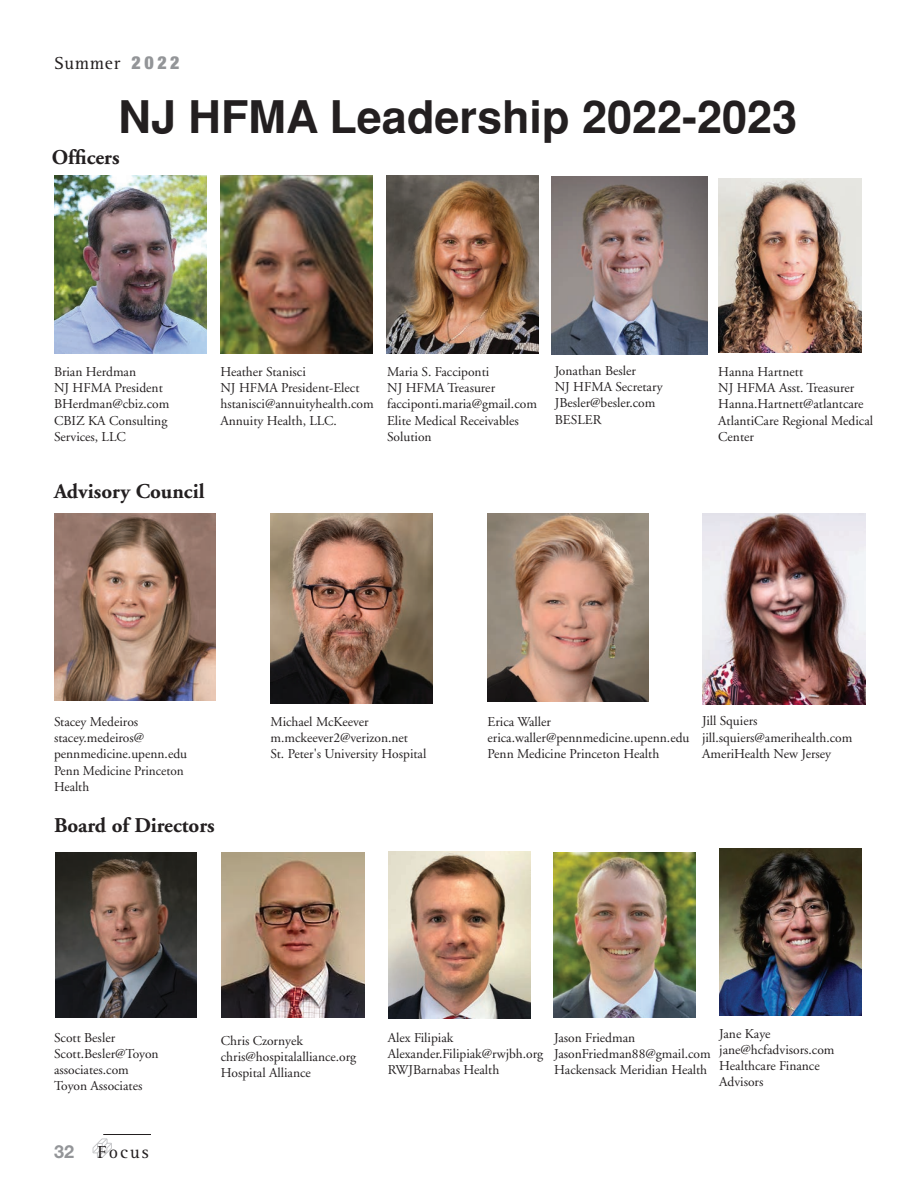
<style>
.page{position:relative;width:918px;height:1188px;background:#fff}
.page>*{position:absolute;margin:0;border:0;box-sizing:border-box;transform-origin:0 0}
.t1{font:700 45px "Helvetica";color:#231f20}
.t2{font:700 21px "Adobe Garamond";color:#231f20}
.t3{font:18px "Rotis Serif";letter-spacing:.04em;color:#231f20}
.t4{font:700 18px "Helvetica Neue";color:#939598}
.t5{font:13.5px/16.2px "Adobe Garamond";color:#231f20}
.s1{font-family:"Helvetica Neue";font-weight:900;font-stretch:condensed;color:#939598}
</style>
<div class="page">
<svg style="left:92px;top:1138px;width:20px;height:20px"></svg>
<hr style="left:103px;top:1134px;width:48px;height:1px;background:#231f20">
<img style="left:54px;top:513px;width:162px;height:188px">
<img style="left:271px;top:513px;width:162px;height:190px">
<img style="left:702px;top:513px;width:164px;height:191px">
<img style="left:488px;top:513px;width:161px;height:188px">
<img style="left:220px;top:176px;width:153px;height:178px">
<img style="left:56px;top:853px;width:140px;height:165px">
<img style="left:386px;top:176px;width:153px;height:178px">
<img style="left:554px;top:852px;width:141px;height:165px">
<img style="left:54px;top:176px;width:153px;height:178px">
<img style="left:551px;top:177px;width:156px;height:178px">
<img style="left:718px;top:179px;width:144px;height:173px">
<img style="left:222px;top:853px;width:142px;height:165px">
<img style="left:388px;top:852px;width:142px;height:166px">
<img style="left:719px;top:849px;width:142px;height:167px">
<h3 class="t3" style="left:54px;top:52px;width:127px">Summer <span class="s1">2 0 2 2</span></h3>
<h1 class="t1" style="left:119px;top:91px;width:680px">NJ HFMA Leadership 2022-2023</h1>
<h2 class="t2" style="left:52px;top:146px;width:69px">Officers</h2>
<p class="t5" style="left:54px;top:364px;width:117px">Brian Herdman<br>NJ HFMA President<br>BHerdman@cbiz.com<br>CBIZ KA Consulting<br>Services, LLC</p>
<p class="t5" style="left:555px;top:363px;width:109px">Jonathan Besler<br>NJ HFMA Secretary<br>JBesler@besler.com<br>BESLER</p>
<p class="t5" style="left:718px;top:364px;width:156px">Hanna Hartnett<br>NJ HFMA Asst. Treasurer<br>Hanna.Hartnett@atlantcare<br>AtlantiCare Regional Medical<br>Center</p>
<p class="t5" style="left:220px;top:364px;width:155px">Heather Stanisci<br>NJ HFMA President-Elect hstanisci@annuityhealth.com<br>Annuity Health, LLC.</p>
<p class="t5" style="left:387px;top:364px;width:151px">Maria S. Facciponti<br>NJ HFMA Treasurer facciponti.maria@gmail.com<br>Elite Medical Receivables<br>Solution</p>
<h2 class="t2" style="left:54px;top:480px;width:152px">Advisory Council</h2>
<p class="t5" style="left:54px;top:714px;width:135px">Stacey Medeiros stacey.medeiros@ pennmedicine.upenn.edu<br>Penn Medicine Princeton<br>Health</p>
<h2 class="t2" style="left:54px;top:814px;width:162px">Board of Directors</h2>
<p class="t5" style="left:271px;top:714px;width:157px">Michael McKeever m.mckeever2@verizon.net<br>St. Peter's University Hospital</p>
<p class="t5" style="left:488px;top:714px;width:203px">Erica Waller erica.waller@pennmedicine.upenn.edu<br>Penn Medicine Princeton Health</p>
<p class="t5" style="left:702px;top:713px;width:152px">Jill Squiers jill.squiers@amerihealth.com<br>AmeriHealth New Jersey</p>
<p class="t5" style="left:54px;top:1030px;width:106px">Scott Besler<br>Scott.Besler@Toyon associates.com<br>Toyon Associates</p>
<h3 class="t4" style="left:54px;top:1140px;width:22px">32</h3>
<h3 class="t3" style="left:98px;top:1142px;width:53px">Focus</h3>
<p class="t5" style="left:221px;top:1033px;width:137px">Chris Czornyek chris@hospitalalliance.org<br>Hospital Alliance</p>
<p class="t5" style="left:388px;top:1030px;width:157px">Alex Filipiak<br>Alexander.Filipiak@rwjbh.org<br>RWJBarnabas Health</p>
<p class="t5" style="left:719px;top:1026px;width:117px">Jane Kaye jane@hcfadvisors.com<br>Healthcare Finance<br>Advisors</p>
<p class="t5" style="left:554px;top:1030px;width:158px">Jason Friedman<br>JasonFriedman88@gmail.com<br>Hackensack Meridian Health</p>
</div>
